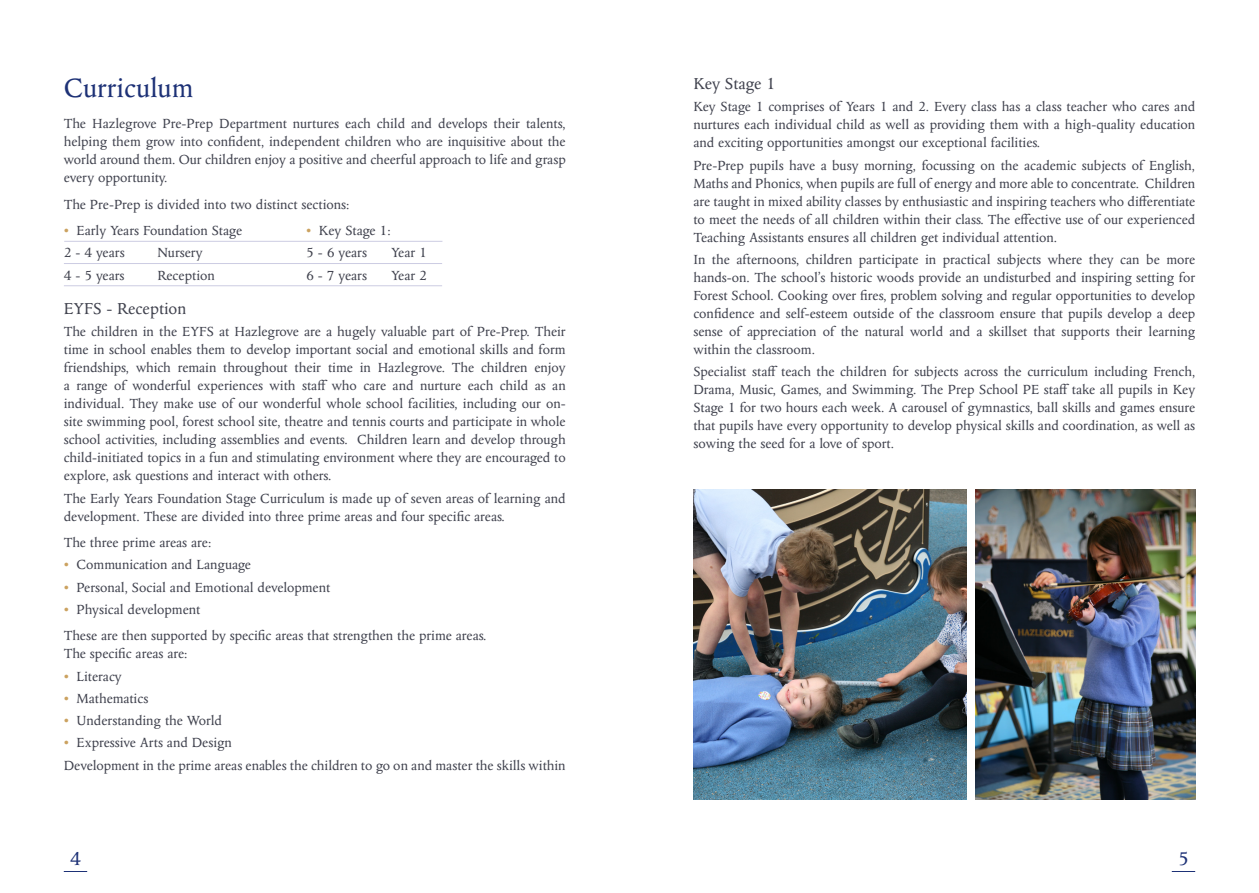
<style>
.page{position:relative;width:1259px;height:893px;background:#fff}
.page>*{position:absolute;margin:0;border:0;box-sizing:border-box;transform-origin:0 0}
.t1{font:30px "Columbus MT Std";color:#1d3176}
.t2{font:21px "Columbus MT Std";color:#1d3176}
.t3{font:18px "Columbus MT Std";color:#40424e}
.t4{font:15px/18px "Columbus MT Std";color:#40424e;text-align:justify}
.s1{color:#cba260}
</style>
<div class="page">
<svg style="left:64px;top:871px;width:23px;height:1px"></svg>
<svg style="left:1171px;top:871px;width:24px;height:1px"></svg>
<img style="left:693px;top:489px;width:273px;height:310px">
<img style="left:975px;top:489px;width:220px;height:310px">
<hr style="left:64px;top:241px;width:378px;height:1px;background:#cccce2">
<hr style="left:64px;top:263px;width:378px;height:1px;background:#cccce2">
<hr style="left:64px;top:285px;width:378px;height:1px;background:#cccce2">
<h1 class="t1" style="left:64px;top:72px;width:131px">Curriculum</h1>
<p class="t4" style="left:64px;top:115px;width:503px">The Hazlegrove Pre-Prep Department nurtures each child and develops their talents, helping them grow into confident, independent children who are inquisitive about the world around them. Our children enjoy a positive and cheerful approach to life and grasp every opportunity.</p>
<p class="t4" style="left:64px;top:195px;width:287px">The Pre-Prep is divided into two distinct sections:</p>
<p class="t4" style="left:64px;top:222px;width:180px"><span class="s1">•</span> Early Years Foundation Stage</p>
<p class="t4" style="left:306px;top:222px;width:86px"><span class="s1">•</span> Key Stage 1:</p>
<p class="t4" style="left:64px;top:244px;width:62px">2 - 4 years</p>
<p class="t4" style="left:157px;top:244px;width:47px">Nursery</p>
<p class="t4" style="left:306px;top:244px;width:62px">5 - 6 years</p>
<p class="t4" style="left:391px;top:244px;width:37px">Year 1</p>
<p class="t4" style="left:64px;top:266px;width:62px">4 - 5 years</p>
<p class="t4" style="left:157px;top:266px;width:59px">Reception</p>
<p class="t4" style="left:306px;top:266px;width:62px">6 - 7 years</p>
<p class="t4" style="left:391px;top:266px;width:37px">Year 2</p>
<p class="t3" style="left:64px;top:299px;width:124px">EYFS - Reception</p>
<p class="t4" style="left:64px;top:323px;width:503px">The children in the EYFS at Hazlegrove are a hugely valuable part of Pre-Prep. Their time in school enables them to develop important social and emotional skills and form friendships, which remain throughout their time in Hazlegrove. The children enjoy a range of wonderful experiences with staff who care and nurture each child as an individual. They make use of our wonderful whole school facilities, including our on&shy;site swimming pool, forest school site, theatre and tennis courts and participate in whole school activities, including assemblies and events. Children learn and develop through child-initiated topics in a fun and stimulating environment where they are encouraged to explore, ask questions and interact with others.</p>
<p class="t4" style="left:64px;top:489px;width:503px">The Early Years Foundation Stage Curriculum is made up of seven areas of learning and development. These are divided into three prime areas and four specific areas.</p>
<p class="t4" style="left:64px;top:534px;width:149px">The three prime areas are:</p>
<p class="t4" style="left:64px;top:556px;width:189px"><span class="s1">•</span> Communication and Language</p>
<p class="t4" style="left:64px;top:578px;width:268px"><span class="s1">•</span> Personal, Social and Emotional development</p>
<p class="t4" style="left:64px;top:596px;width:424px;line-height:26.5px"><span class="s1">•</span> Physical development<br>These are then supported by specific areas that strengthen the prime areas.</p>
<p class="t4" style="left:64px;top:645px;width:125px">The specific areas are:</p>
<p class="t4" style="left:64px;top:667px;width:60px"><span class="s1">•</span> Literacy</p>
<p class="t4" style="left:64px;top:689px;width:86px"><span class="s1">•</span> Mathematics</p>
<p class="t4" style="left:64px;top:712px;width:160px"><span class="s1">•</span> Understanding the World</p>
<p class="t4" style="left:64px;top:732px;width:503px;line-height:22.2px"><span class="s1">•</span> Expressive Arts and Design<br>Development in the prime areas enables the children to go on and master the skills within</p>
<p class="t3" style="left:693px;top:74px;width:84px">Key Stage 1</p>
<p class="t4" style="left:693px;top:98px;width:503px">Key Stage 1 comprises of Years 1 and 2. Every class has a class teacher who cares and nurtures each individual child as well as providing them with a high-quality education and exciting opportunities amongst our exceptional facilities.</p>
<p class="t4" style="left:693px;top:156px;width:503px">Pre-Prep pupils have a busy morning, focussing on the academic subjects of English, Maths and Phonics, when pupils are full of energy and more able to concentrate. Children are taught in mixed ability classes by enthusiastic and inspiring teachers who differentiate to meet the needs of all children within their class. The effective use of our experienced Teaching Assistants ensures all children get individual attention.</p>
<p class="t4" style="left:693px;top:250px;width:503px">In the afternoons, children participate in practical subjects where they can be more hands-on. The school’s historic woods provide an undisturbed and inspiring setting for Forest School. Cooking over fires, problem solving and regular opportunities to develop confidence and self-esteem outside of the classroom ensure that pupils develop a deep sense of appreciation of the natural world and a skillset that supports their learning within the classroom.</p>
<p class="t4" style="left:693px;top:363px;width:503px">Specialist staff teach the children for subjects across the curriculum including French, Drama, Music, Games, and Swimming. The Prep School PE staff take all pupils in Key Stage 1 for two hours each week. A carousel of gymnastics, ball skills and games ensure that pupils have every opportunity to develop physical skills and coordination, as well as sowing the seed for a love of sport.</p>
<h2 class="t2" style="left:70px;top:847px;width:12px">4</h2>
<h2 class="t2" style="left:1178px;top:847px;width:12px">5</h2>
</div>
